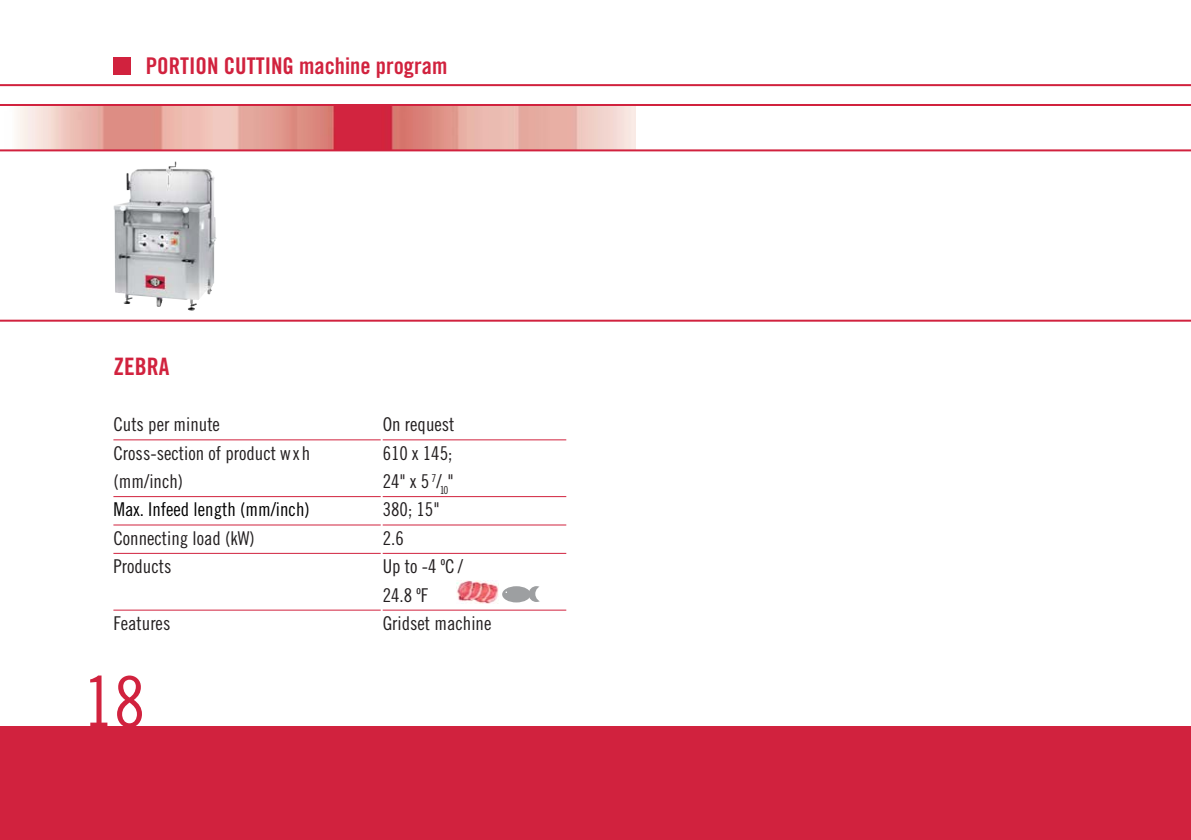
<style>
.page{position:relative;width:1191px;height:840px;background:#fff}
.page>*{position:absolute;margin:0;border:0;box-sizing:border-box;transform-origin:0 0}
.t1{font:70px "Trade Gothic Cond Eighteen";color:#d1223e}
.t2{font:24px "Trade Gothic Bold Cond Twenty";color:#d1223e}
.t3{font:23px "Trade Gothic Bold Cond Twenty";color:#d1223e}
.t4{font:19px/28.4px "Trade Gothic Cond Eighteen";color:#231f20}
.t5{font:19px "Trade Gothic Cond Eighteen";color:#000}
</style>
<div class="page">
<img style="left:17px;top:106px;width:619px;height:43px">
<hr style="left:0;top:84px;width:1191px;height:2px;background:#d1223e">
<hr style="left:0;top:319px;width:1191px;height:2px;background:#d1223e">
<hr style="left:0;top:104px;width:1191px;height:2px;background:#d1223e">
<hr style="left:0;top:149px;width:1191px;height:2px;background:#d1223e">
<div style="left:0;top:726px;width:1191px;height:113px;background:#d1223e"></div>
<div style="left:113px;top:57px;width:17px;height:17px;background:#d1223e"></div>
<img style="left:114px;top:161px;width:103px;height:149px">
<hr style="left:113px;top:439px;width:268px;height:1px;background:#d1223e">
<hr style="left:383px;top:439px;width:183px;height:1px;background:#d1223e">
<hr style="left:113px;top:496px;width:268px;height:1px;background:#d1223e">
<hr style="left:383px;top:496px;width:183px;height:1px;background:#d1223e">
<hr style="left:113px;top:524px;width:268px;height:1px;background:#d1223e">
<hr style="left:383px;top:524px;width:183px;height:1px;background:#d1223e">
<hr style="left:113px;top:552px;width:268px;height:1px;background:#d1223e">
<hr style="left:383px;top:552px;width:183px;height:1px;background:#d1223e">
<hr style="left:113px;top:609px;width:268px;height:1px;background:#d1223e">
<hr style="left:383px;top:609px;width:183px;height:1px;background:#d1223e">
<img style="left:456px;top:580px;width:42px;height:23px">
<div style="left:502px;top:586px;width:29px;height:16px;background:#9d9fa1;border-radius:50%"></div>
<svg style="left:528px;top:586px;width:12px;height:15px"></svg>
<p class="t3" style="left:146px;top:58px;width:303px">PORTION CUTTING machine program</p>
<p class="t2" style="left:113px;top:357px;width:57px">ZEBRA</p>
<p class="t4" style="left:113px;top:411px;width:108px">Cuts per minute</p>
<p class="t4" style="left:383px;top:411px;width:73px">On request</p>
<p class="t4" style="left:113px;top:440px;width:198px">Cross-section of product w x h (mm/inch)</p>
<p class="t4" style="left:383px;top:440px;width:72px">610 x 145;<br>24" x 5 <sup>7</sup>/<sub>10</sub>"</p>
<p class="t5" style="left:113px;top:502px;width:198px">Max. Infeed length (mm/inch)</p>
<p class="t4" style="left:383px;top:496px;width:58px">380; 15"</p>
<p class="t4" style="left:113px;top:525px;width:143px">Connecting load (kW)</p>
<p class="t4" style="left:383px;top:525px;width:23px">2.6</p>
<p class="t4" style="left:113px;top:553px;width:60px">Products</p>
<p class="t4" style="left:383px;top:553px;width:82px">Up to -4 ºC /<br>24.8 ºF</p>
<p class="t4" style="left:113px;top:610px;width:58px">Features</p>
<p class="t4" style="left:383px;top:610px;width:110px">Gridset machine</p>
<h1 class="t1" style="left:83px;top:675px;width:64px">18</h1>
</div>
